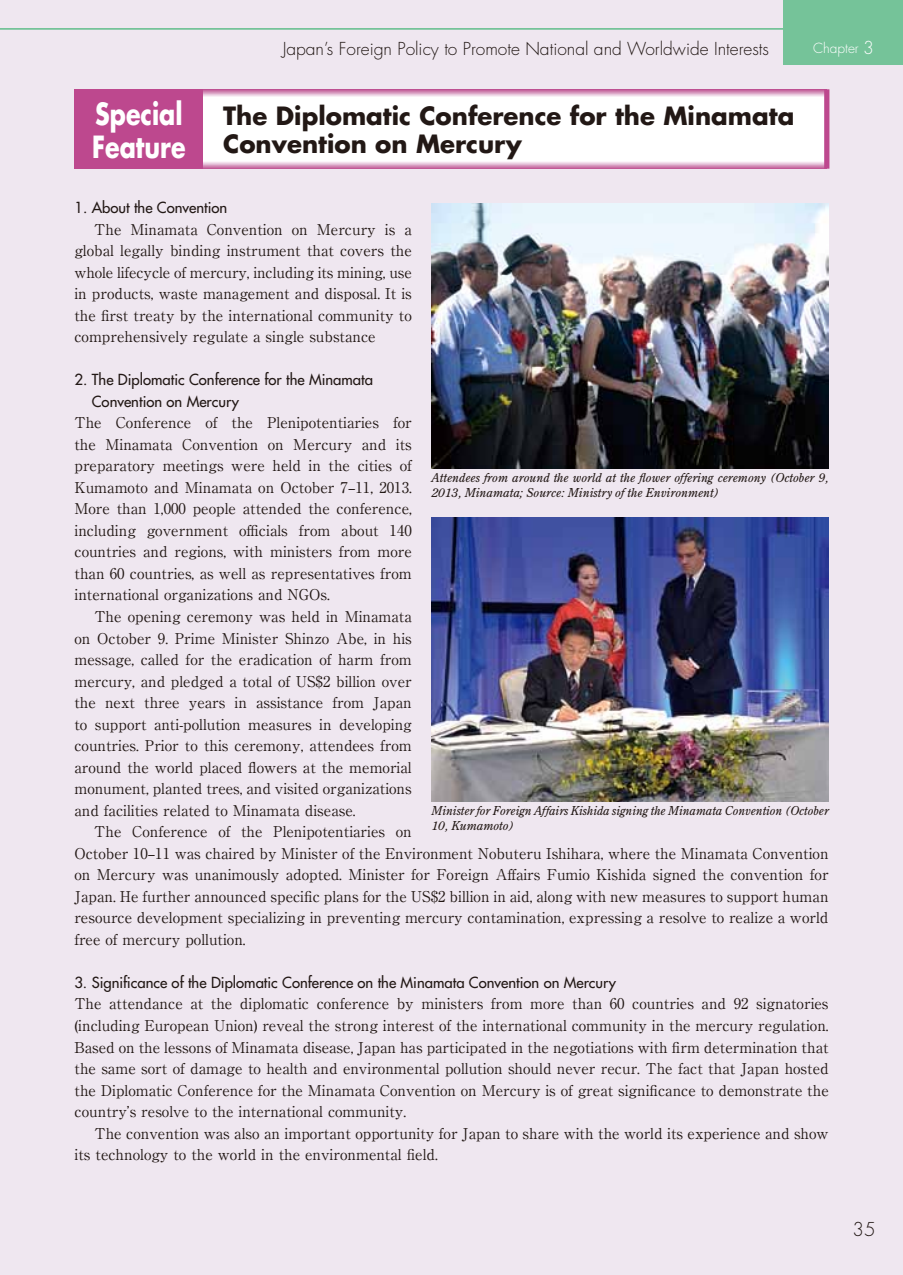
<style>
.page{position:relative;width:903px;height:1275px;background:#efe7f0}
.page>*{position:absolute;margin:0;border:0;box-sizing:border-box;transform-origin:0 0}
.t1{font:700 29.75px/33.2px "Futura Std";color:#fff;scale:.8 1}
.t2{font:700 24.5px/28px "Futura Std";color:#221815}
.t3{font:300 18.55px "Futura Std";color:#221815}
.t4{font:300 17.32px "Futura Std";color:#221815}
.t5{font:14.88px/21.5px "Ryumin Pr 6 N";color:#221815;text-align:justify}
.t6{font:500 14.88px/21.5px "Futura Std";color:#221815}
.t7{font:300 13.65px "Futura Std";color:#fff}
.t8{font:italic 12.25px/14.9px "Century Old Style Std";color:#221815}
.s1{font-size:17.32px}
</style>
<div class="page">
<div style="left:784px;top:0;width:119px;height:64px;background:#75c399"></div>
<hr style="left:0;top:28px;width:903px;height:2px;background:#75c399">
<div style="left:74px;top:89px;width:129px;height:80px;background:#bd488e"></div>
<svg style="left:203px;top:89px;width:621px;height:80px;background:#f7ecf3"></svg>
<div style="left:824px;top:89px;width:5px;height:80px;background:#bd488e"></div>
<img style="left:432px;top:518px;width:396px;height:283px">
<img style="left:432px;top:203px;width:396px;height:265px">
<p class="t4" style="left:283px;top:38px;width:488px">Japan’s Foreign Policy to Promote National and Worldwide Interests</p>
<p class="t7" style="left:813px;top:40px;width:62px">Chapter <span class="s1">3</span></p>
<h1 class="t1" style="left:92px;top:96px;width:118px">Special<br>Feature</h1>
<h2 class="t2" style="left:223px;top:102px;width:573px">The Diplomatic Conference for the Minamata<br>Convention on Mercury</h2>
<p class="t6" style="left:74px;top:197px;width:154px">1. About the Convention</p>
<p class="t5" style="left:74px;top:217px;width:339px;text-indent:20px">The Minamata Convention on Mercury is a global legally binding instrument that covers the whole lifecycle of mercury, including its mining, use in products, waste management and disposal. It is the first treaty by the international community to comprehensively regulate a single substance</p>
<p class="t6" style="left:92px;top:369px;width:283px;text-indent:-17px">2. The Diplomatic Conference for the Minamata<br>Convention on Mercury</p>
<p class="t5" style="left:74px;top:411px;width:339px">The Conference of the Plenipotentiaries for the Minamata Convention on Mercury and its preparatory meetings were held in the cities of Kumamoto and Minamata on October 7–11, 2013.<br>More than 1,000 people attended the conference, including government officials from about 140 countries and regions, with ministers from more than 60 countries, as well as representatives from international organizations and NGOs.</p>
<p class="t5" style="left:74px;top:605px;width:339px;text-indent:20px">The opening ceremony was held in Minamata on October 9. Prime Minister Shinzo Abe, in his message, called for the eradication of harm from mercury, and pledged a total of US$2 billion over the next three years in assistance from Japan to support anti-pollution measures in developing countries. Prior to this ceremony, attendees from around the world placed flowers at the memorial monument, planted trees, and visited organizations and facilities related to Minamata disease.</p>
<p class="t5" style="left:74px;top:820px;width:756px;text-align:left;text-indent:20px">The Conference of the Plenipotentiaries on<br>October 10–11 was chaired by Minister of the Environment Nobuteru Ishihara, where the Minamata Convention on Mercury was unanimously adopted. Minister for Foreign Affairs Fumio Kishida signed the convention for Japan. He further announced specific plans for the US$2 billion in aid, along with new measures to support human resource development specializing in preventing mercury contamination, expressing a resolve to realize a world free of mercury pollution.</p>
<p class="t6" style="left:74px;top:972px;width:543px">3. Significance of the Diplomatic Conference on the Minamata Convention on Mercury</p>
<p class="t5" style="left:74px;top:992px;width:756px">The attendance at the diplomatic conference by ministers from more than 60 countries and 92 signatories (including European Union) reveal the strong interest of the international community in the mercury regulation.<br>Based on the lessons of Minamata disease, Japan has participated in the negotiations with firm determination that the same sort of damage to health and environmental pollution should never recur. The fact that Japan hosted the Diplomatic Conference for the Minamata Convention on Mercury is of great significance to demonstrate the country’s resolve to the international community.</p>
<p class="t5" style="left:75px;top:1121px;width:756px;text-indent:20px">The convention was also an important opportunity for Japan to share with the world its experience and show its technology to the world in the environmental field.</p>
<p class="t8" style="left:432px;top:470px;width:398px">Attendees from around the world at the flower offering ceremony (October 9,<br>2013, Minamata; Source: Ministry of the Environment)</p>
<p class="t8" style="left:432px;top:803px;width:399px">Minister for Foreign Affairs Kishida signing the Minamata Convention (October<br>10, Kumamoto)</p>
<p class="t3" style="left:852px;top:1218px;width:25px">35</p>
</div>
